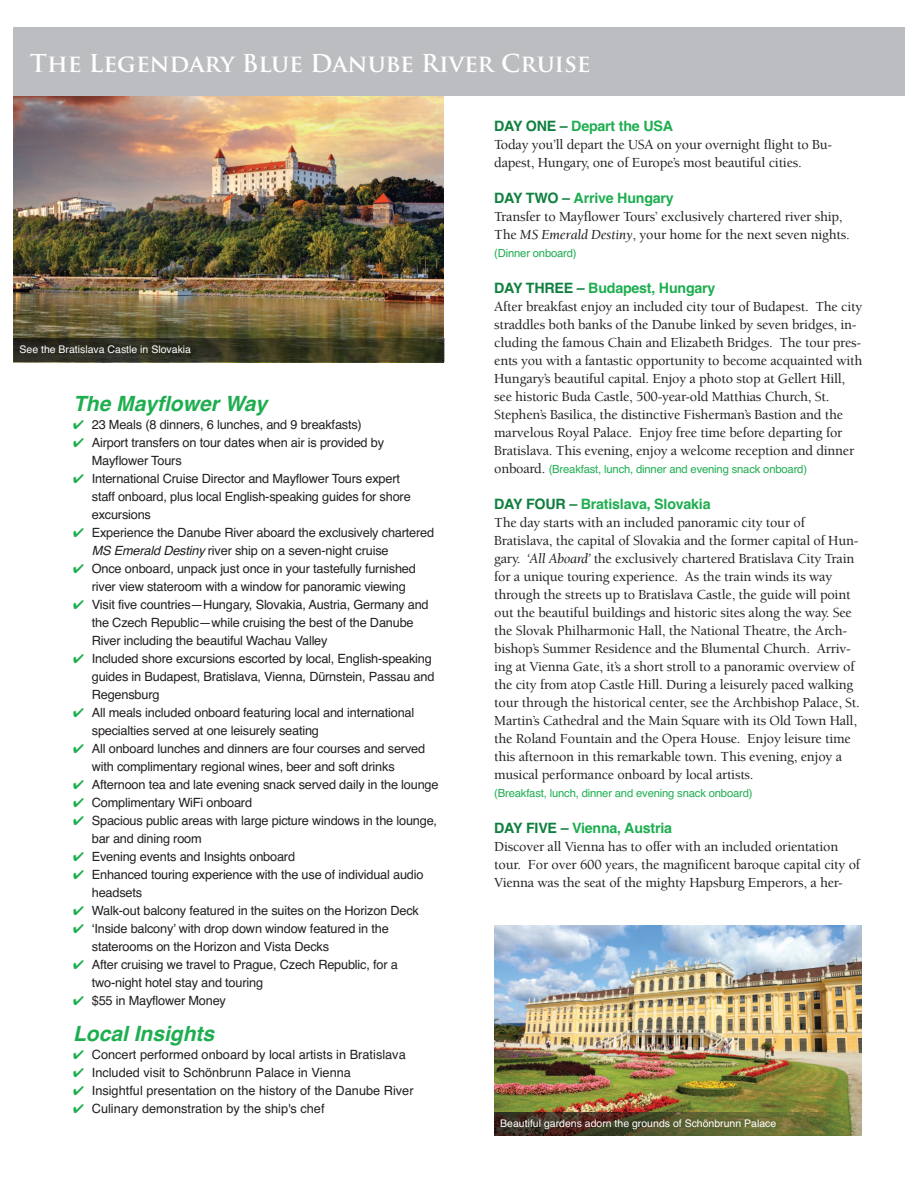
<style>
.page{position:relative;width:918px;height:1188px;background:#fff}
.page>*{position:absolute;margin:0;border:0;box-sizing:border-box;transform-origin:0 0}
.t1{font:700 24px "Trajan Pro";color:#fff}
.t2{font:italic 700 21px "Helvetica";color:#1eae50}
.t3{font:500 14.25px/18px "Berkeley";letter-spacing:-.015em;color:#231f20}
.t4{font:700 14.25px "Helvetica";letter-spacing:-.015em;color:#1eae50}
.t5{font:12.75px/18px "Helvetica";letter-spacing:-.015em;color:#231f20}
.t6{font:11.25px "Helvetica";letter-spacing:-.015em;color:#1eae50}
.t7{font:10.5px "Helvetica";color:#fff}
.s1{color:#1eae50}
.s2{font-style:italic}
.s3{color:#0f7f3f}
.s4{font-weight:400;font-style:italic}
.s5{font-family:"Berkeley";font-weight:500;font-size:14.25px;color:#231f20}
</style>
<div class="page">
<img style="left:14px;top:95px;width:430px;height:244px">
<svg style="left:444px;top:339px;width:1px;height:23px"></svg>
<img style="left:14px;top:339px;width:430px;height:23px">
<div style="left:13px;top:27px;width:891px;height:68px;background:#bcbdc0"></div>
<img style="left:494px;top:926px;width:368px;height:187px">
<img style="left:494px;top:1113px;width:368px;height:23px">
<h1 class="t1" style="left:30px;top:54px;width:562px">The Legendary Blue Danube River Cruise</h1>
<p class="t7" style="left:20px;top:343px;width:173px">See the Bratislava Castle in Slovakia</p>
<h2 class="t2" style="left:73px;top:391px;width:196px">The Mayflower Way</h2>
<p class="t5" style="left:73px;top:416px;width:290px"><span class="s1">✔</span> 23 Meals (8 dinners, 6 lunches, and 9 breakfasts)</p>
<p class="t5" style="left:92px;top:434px;width:294px;text-indent:-19px"><span class="s1">✔</span> Airport transfers on tour dates when air is provided by<br>Mayflower Tours</p>
<p class="t5" style="left:92px;top:470px;width:320px;text-indent:-19px"><span class="s1">✔</span> International Cruise Director and Mayflower Tours expert staff onboard, plus local English-speaking guides for shore excursions</p>
<p class="t5" style="left:92px;top:524px;width:344px;text-indent:-19px"><span class="s1">✔</span> Experience the Danube River aboard the exclusively chartered<br><span class="s2">MS Emerald Destiny</span> river ship on a seven-night cruise</p>
<p class="t5" style="left:92px;top:560px;width:326px;text-indent:-19px"><span class="s1">✔</span> Once onboard, unpack just once in your tastefully furnished river view stateroom with a window for panoramic viewing</p>
<p class="t5" style="left:92px;top:596px;width:338px;text-indent:-19px"><span class="s1">✔</span> Visit five countries—Hungary, Slovakia, Austria, Germany and the Czech Republic—while cruising the best of the Danube<br>River including the beautiful Wachau Valley</p>
<p class="t5" style="left:92px;top:650px;width:344px;text-indent:-19px"><span class="s1">✔</span> Included shore excursions escorted by local, English-speaking guides in Budapest, Bratislava, Vienna, Dürnstein, Passau and<br>Regensburg</p>
<p class="t5" style="left:92px;top:704px;width:324px;text-indent:-19px"><span class="s1">✔</span> All meals included onboard featuring local and international specialties served at one leisurely seating</p>
<p class="t5" style="left:92px;top:740px;width:335px;text-indent:-19px"><span class="s1">✔</span> All onboard lunches and dinners are four courses and served with complimentary regional wines, beer and soft drinks</p>
<p class="t5" style="left:73px;top:776px;width:367px"><span class="s1">✔</span> Afternoon tea and late evening snack served daily in the lounge</p>
<p class="t5" style="left:73px;top:794px;width:181px"><span class="s1">✔</span> Complimentary WiFi onboard</p>
<p class="t5" style="left:92px;top:812px;width:347px;text-indent:-19px"><span class="s1">✔</span> Spacious public areas with large picture windows in the lounge, bar and dining room</p>
<p class="t5" style="left:73px;top:848px;width:224px"><span class="s1">✔</span> Evening events and Insights onboard</p>
<p class="t5" style="left:92px;top:866px;width:333px;text-indent:-19px"><span class="s1">✔</span> Enhanced touring experience with the use of individual audio headsets</p>
<p class="t5" style="left:73px;top:902px;width:347px"><span class="s1">✔</span> Walk-out balcony featured in the suites on the Horizon Deck</p>
<p class="t5" style="left:92px;top:920px;width:298px;text-indent:-19px"><span class="s1">✔</span> ‘Inside balcony’ with drop down window featured in the staterooms on the Horizon and Vista Decks</p>
<p class="t5" style="left:92px;top:956px;width:308px;text-indent:-19px"><span class="s1">✔</span> After cruising we travel to Prague, Czech Republic, for a two-night hotel stay and touring</p>
<p class="t5" style="left:73px;top:992px;width:154px"><span class="s1">✔</span> $55 in Mayflower Money</p>
<h2 class="t2" style="left:73px;top:1021px;width:143px">Local Insights</h2>
<p class="t5" style="left:73px;top:1046px;width:334px"><span class="s1">✔</span> Concert performed onboard by local artists in Bratislava</p>
<p class="t5" style="left:73px;top:1064px;width:279px"><span class="s1">✔</span> Included visit to Schönbrunn Palace in Vienna</p>
<p class="t5" style="left:73px;top:1082px;width:342px"><span class="s1">✔</span> Insightful presentation on the history of the Danube River</p>
<p class="t5" style="left:73px;top:1100px;width:253px"><span class="s1">✔</span> Culinary demonstration by the ship's chef</p>
<p class="t4" style="left:494px;top:118px;width:180px"><span class="s3">DAY ONE –</span> Depart the USA</p>
<p class="t3" style="left:494px;top:137px;width:340px">Today you’ll depart the USA on your overnight flight to Bu&shy;dapest, Hungary, one of Europe’s most beautiful cities.</p>
<p class="t4" style="left:494px;top:190px;width:181px"><span class="s3">DAY TWO –</span> Arrive Hungary</p>
<p class="t3" style="left:494px;top:209px;width:357px">Transfer to Mayflower Tours’ exclusively chartered river ship,<br>The <span class="s4">MS Emerald Destiny</span>, your home for the next seven nights.</p>
<p class="t6" style="left:494px;top:247px;width:84px">(Dinner onboard)</p>
<p class="t4" style="left:494px;top:280px;width:223px"><span class="s3">DAY THREE –</span> Budapest, Hungary</p>
<p class="t3" style="left:494px;top:299px;width:370px">After breakfast enjoy an included city tour of Budapest. The city straddles both banks of the Danube linked by seven bridges, in&shy;cluding the famous Chain and Elizabeth Bridges. The tour pres&shy;ents you with a fantastic opportunity to become acquainted with Hungary’s beautiful capital. Enjoy a photo stop at Gellert Hill, see historic Buda Castle, 500-year-old Matthias Church, St.<br>Stephen’s Basilica, the distinctive Fisherman’s Bastion and the marvelous Royal Palace. Enjoy free time before departing for Bratislava. This evening, enjoy a welcome reception and dinner</p>
<p class="t6" style="left:494px;top:463px;width:314px"><span class="s5">onboard.</span> (Breakfast, lunch, dinner and evening snack onboard)</p>
<p class="t4" style="left:494px;top:496px;width:218px"><span class="s3">DAY FOUR –</span> Bratislava, Slovakia</p>
<p class="t3" style="left:494px;top:515px;width:367px">The day starts with an included panoramic city tour of Bratislava, the capital of Slovakia and the former capital of Hun&shy;gary. <span class="s4">‘All Aboard’</span> the exclusively chartered Bratislava City Train for a unique touring experience. As the train winds its way through the streets up to Bratislava Castle, the guide will point out the beautiful buildings and historic sites along the way. See the Slovak Philharmonic Hall, the National Theatre, the Arch&shy;bishop’s Summer Residence and the Blumental Church. Arriv&shy;ing at Vienna Gate, it’s a short stroll to a panoramic overview of the city from atop Castle Hill. During a leisurely paced walking tour through the historical center, see the Archbishop Palace, St.<br>Martin’s Cathedral and the Main Square with its Old Town Hall, the Roland Fountain and the Opera House. Enjoy leisure time this afternoon in this remarkable town. This evening, enjoy a musical performance onboard by local artists.</p>
<p class="t6" style="left:494px;top:787px;width:260px">(Breakfast, lunch, dinner and evening snack onboard)</p>
<p class="t4" style="left:494px;top:820px;width:179px"><span class="s3">DAY FIVE –</span> Vienna, Austria</p>
<p class="t3" style="left:494px;top:839px;width:367px">Discover all Vienna has to offer with an included orientation tour. For over 600 years, the magnificent baroque capital city of<br>Vienna was the seat of the mighty Hapsburg Emperors, a her-</p>
<p class="t7" style="left:500px;top:1117px;width:278px">Beautiful gardens adorn the grounds of Schönbrunn Palace</p>
</div>
